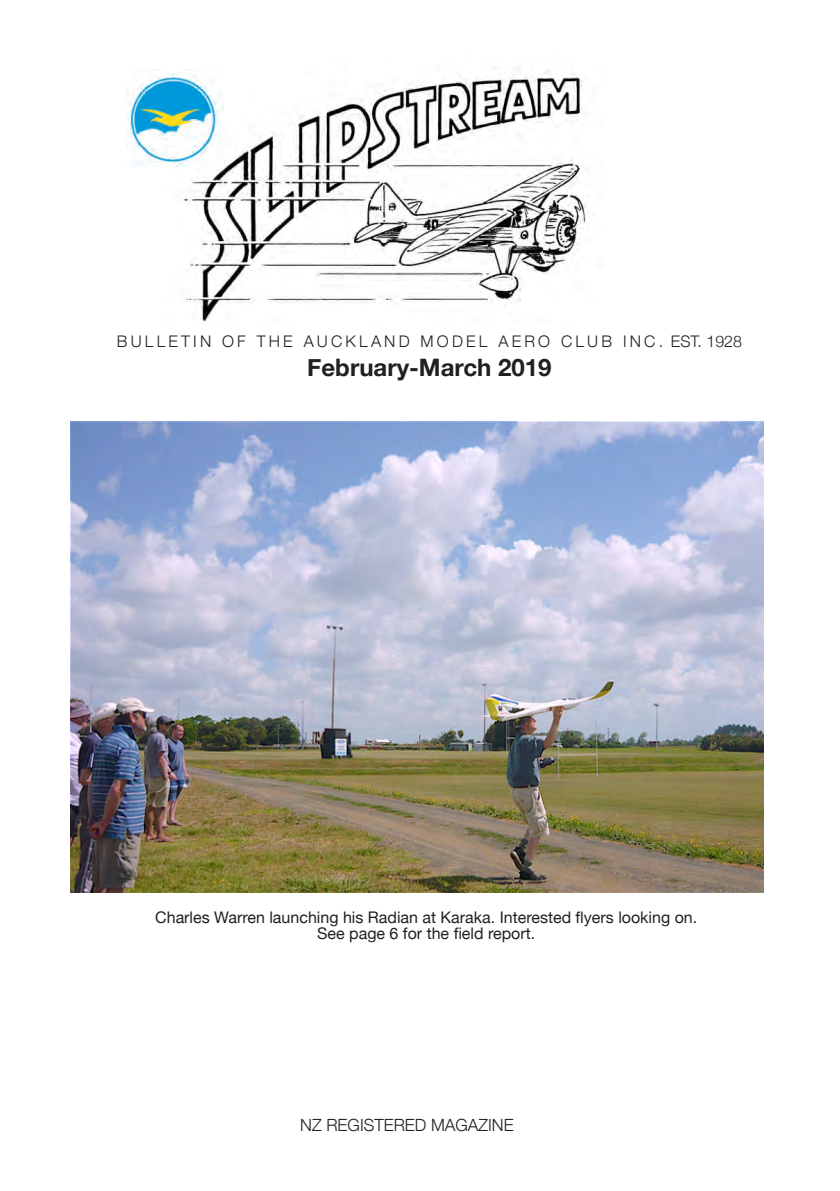
<style>
.page{position:relative;width:840px;height:1191px;background:#fff}
.page>*{position:absolute;margin:0;border:0;box-sizing:border-box;transform-origin:0 0}
.t1{font:700 24px "Helvetica Neue";color:#231f20}
.t2{font:300 16.8px "Helvetica Neue";color:#231f20}
.t3{font:16px/16px "Helvetica Neue";color:#231f20;text-align:center}
.t4{font:300 16px "Helvetica Neue";letter-spacing:.2em;color:#231f20}
</style>
<div class="page">
<img style="left:183px;top:71px;width:404px;height:251px">
<img style="left:126px;top:69px;width:97px;height:98px">
<img style="left:71px;top:422px;width:692px;height:470px">
<p class="t4" style="left:117px;top:329px;width:626px">BULLETIN OF THE AUCKLAND MODEL AERO CLUB INC. EST. 1928</p>
<p class="t1" style="left:307px;top:349px;width:246px">February-March 2019</p>
<p class="t3" style="left:155px;top:910px;width:543px">Charles Warren launching his Radian at Karaka. Interested flyers looking on.<br>See page 6 for the field report.</p>
<p class="t2" style="left:300px;top:1111px;width:215px">NZ REGISTERED MAGAZINE</p>
</div>
